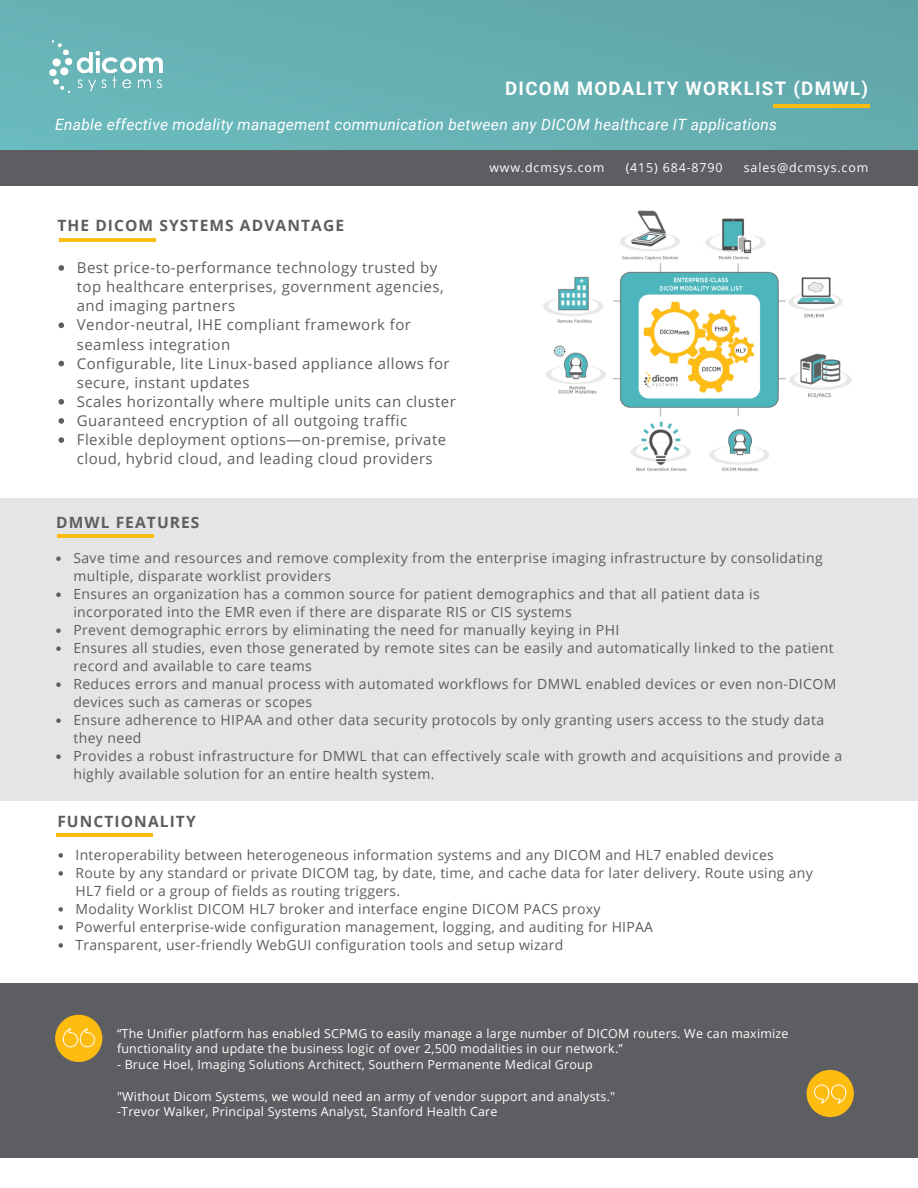
<style>
.page{position:relative;width:918px;height:1188px;background:#fff}
.page>*{position:absolute;margin:0;border:0;box-sizing:border-box;transform-origin:0 0}
.t1{font:700 18.75px "Roboto";letter-spacing:.07em;color:#fff}
.t2{font:italic 15.6px "Roboto";letter-spacing:.02em;color:#fff}
.t3{font:700 15.6px "Open Sans";letter-spacing:.07em;color:#5d5e61}
.t4{font:15px/19.2px "Open Sans";letter-spacing:.03em;color:#5d5e61}
.t5{font:13.95px/18px "Open Sans";letter-spacing:.03em;color:#5d5e61}
.t6{font:12.45px/15.8px "Open Sans";letter-spacing:.02em;color:#fff}
.t7{font:12.45px "Open Sans";letter-spacing:.07em;color:#fff}
</style>
<div class="page">
<div style="left:0;top:498px;width:918px;height:303px;background:#e5e5e5"></div>
<img style="left:0;top:0;width:918px;height:150px">
<div style="left:0;top:150px;width:918px;height:36px;background:#5d5e61"></div>
<hr style="left:773px;top:105px;width:97px;height:3px;background:#febc11">
<hr style="left:60px;top:238px;width:96px;height:4px;background:#febc11">
<img style="left:50px;top:40px;width:112px;height:52px">
<svg style="left:58px;top:853px;width:5px;height:5px"></svg>
<svg style="left:58px;top:871px;width:5px;height:5px"></svg>
<svg style="left:58px;top:907px;width:5px;height:5px"></svg>
<svg style="left:58px;top:925px;width:5px;height:5px"></svg>
<svg style="left:58px;top:943px;width:5px;height:5px"></svg>
<svg style="left:58px;top:265px;width:6px;height:6px"></svg>
<svg style="left:58px;top:323px;width:6px;height:5px"></svg>
<svg style="left:58px;top:361px;width:6px;height:5px"></svg>
<svg style="left:58px;top:399px;width:6px;height:6px"></svg>
<svg style="left:58px;top:418px;width:6px;height:6px"></svg>
<svg style="left:58px;top:437px;width:6px;height:6px"></svg>
<div style="left:0;top:983px;width:918px;height:175px;background:#5d5e61"></div>
<div style="left:807px;top:1070px;width:47px;height:47px;background:#febc11;border-radius:50%"></div>
<svg style="left:814px;top:1084px;width:32px;height:20px"></svg>
<div style="left:55px;top:1015px;width:47px;height:47px;background:#febc11;border-radius:50%"></div>
<svg style="left:63px;top:1028px;width:32px;height:20px"></svg>
<hr style="left:56px;top:834px;width:97px;height:3px;background:#febc11">
<svg style="left:56px;top:556px;width:5px;height:5px"></svg>
<svg style="left:56px;top:592px;width:5px;height:5px"></svg>
<svg style="left:56px;top:628px;width:5px;height:5px"></svg>
<svg style="left:56px;top:646px;width:5px;height:5px"></svg>
<svg style="left:56px;top:682px;width:5px;height:5px"></svg>
<svg style="left:56px;top:718px;width:5px;height:5px"></svg>
<svg style="left:56px;top:754px;width:5px;height:5px"></svg>
<hr style="left:57px;top:534px;width:97px;height:4px;background:#febc11">
<img style="left:543px;top:210px;width:309px;height:261px">
<h1 class="t1" style="left:505px;top:78px;width:364px">DICOM MODALITY WORKLIST (DMWL)</h1>
<p class="t2" style="left:55px;top:115px;width:723px">Enable effective modality management communication between any DICOM healthcare IT applications</p>
<p class="t3" style="left:57px;top:214px;width:288px">THE DICOM SYSTEMS ADVANTAGE</p>
<p class="t4" style="left:77px;top:258px;width:380px">Best price-to-performance technology trusted by top healthcare enterprises, government agencies, and imaging partners<br>Vendor-neutral, IHE compliant framework for seamless integration<br>Configurable, lite Linux-based appliance allows for secure, instant updates<br>Scales horizontally where multiple units can cluster Guaranteed encryption of all outgoing traffic Flexible deployment options—on-premise, private cloud, hybrid cloud, and leading cloud providers</p>
<p class="t3" style="left:56px;top:511px;width:145px">DMWL FEATURES</p>
<p class="t7" style="left:489px;top:159px;width:117px">www.dcmsys.com</p>
<p class="t7" style="left:626px;top:159px;width:98px">(415) 684-8790</p>
<p class="t7" style="left:744px;top:159px;width:126px">sales@dcmsys.com</p>
<p class="t5" style="left:73px;top:549px;width:770px">Save time and resources and remove complexity from the enterprise imaging infrastructure by consolidating multiple, disparate worklist providers<br>Ensures an organization has a common source for patient demographics and that all patient data is incorporated into the EMR even if there are disparate RIS or CIS systems<br>Prevent demographic errors by eliminating the need for manually keying in PHI<br>Ensures all studies, even those generated by remote sites can be easily and automatically linked to the patient record and available to care teams<br>Reduces errors and manual process with automated workflows for DMWL enabled devices or even non-DICOM devices such as cameras or scopes<br>Ensure adherence to HIPAA and other data security protocols by only granting users access to the study data they need<br>Provides a robust infrastructure for DMWL that can effectively scale with growth and acquisitions and provide a highly available solution for an entire health system.</p>
<p class="t3" style="left:57px;top:811px;width:140px">FUNCTIONALITY</p>
<p class="t5" style="left:76px;top:846px;width:739px">Interoperability between heterogeneous information systems and any DICOM and HL7 enabled devices Route by any standard or private DICOM tag, by date, time, and cache data for later delivery. Route using any HL7 field or a group of fields as routing triggers.<br>Modality Worklist DICOM HL7 broker and interface engine DICOM PACS proxy<br>Powerful enterprise-wide configuration management, logging, and auditing for HIPAA<br>Transparent, user-friendly WebGUI configuration tools and setup wizard</p>
<p class="t6" style="left:117px;top:1025px;width:673px">“The Unifier platform has enabled SCPMG to easily manage a large number of DICOM routers. We can maximize functionality and update the business logic of over 2,500 modalities in our network.”</p>
<p class="t6" style="left:117px;top:1056px;width:477px">- Bruce Hoel, Imaging Solutions Architect, Southern Permanente Medical Group</p>
<p class="t6" style="left:117px;top:1088px;width:500px">"Without Dicom Systems, we would need an army of vendor support and analysts." -Trevor Walker, Principal Systems Analyst, Stanford Health Care</p>
</div>
